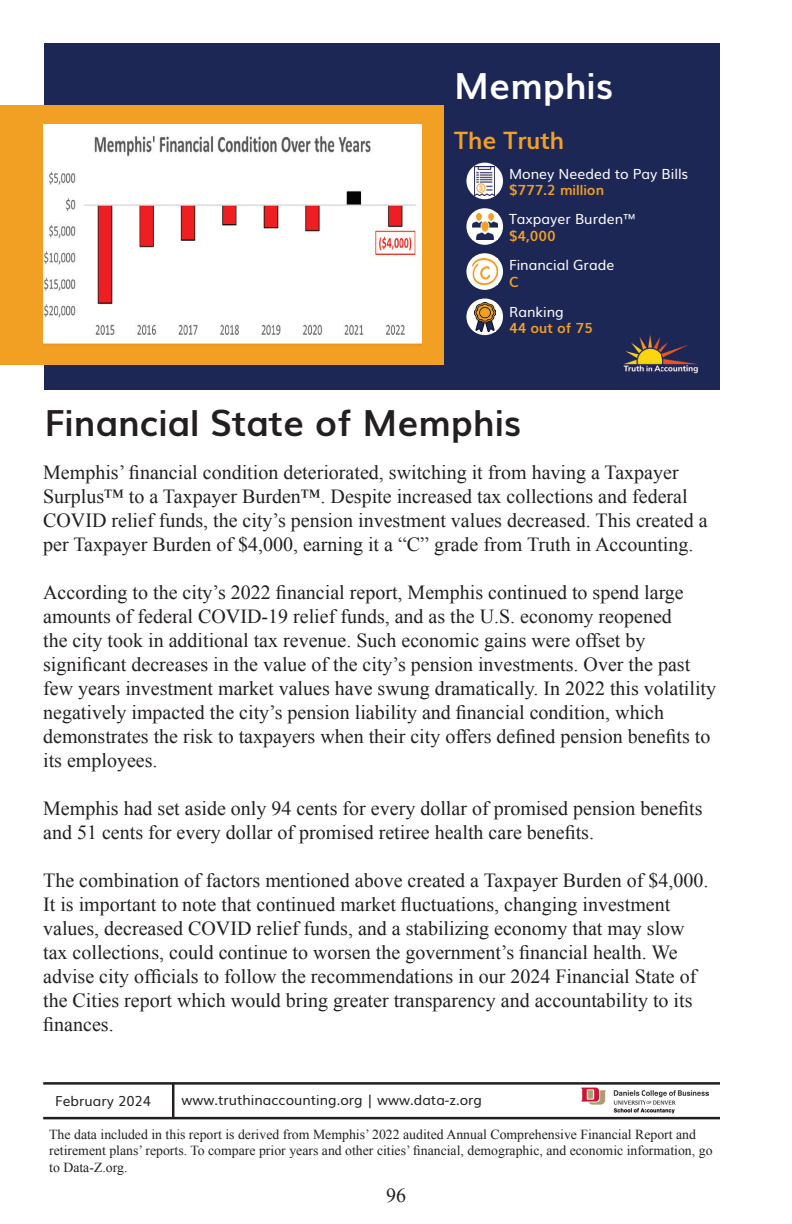
<style>
.page{position:relative;width:792px;height:1224px;background:#fff}
.page>*{position:absolute;margin:0;border:0;box-sizing:border-box;transform-origin:0 0}
.t1{font:700 36px "Muli";color:#231f20}
.t2{font:700 36px "Muli";color:#fff}
.t3{font:700 24px "Muli";color:#f2a023}
.t4{font:20px/24px "Times New Roman";color:#231f20}
.t5{font:14px "Muli";color:#fff}
.t6{font:700 14px "Muli";color:#f2a023}
.t7{font:13.8px/16.6px "Times New Roman";color:#231f20}
.t8{font:13.8px "Muli";color:#231f20}
</style>
<div class="page">
<div style="left:44px;top:43px;width:676px;height:347px;background:#1d2756"></div>
<svg style="left:466px;top:253px;width:37px;height:37px"></svg>
<svg style="left:466px;top:163px;width:37px;height:36px"></svg>
<svg style="left:466px;top:208px;width:37px;height:37px"></svg>
<img style="left:623px;top:335px;width:75px;height:39px">
<img style="left:582px;top:1088px;width:127px;height:26px">
<hr style="left:43px;top:1082px;width:677px;height:3px;background:#231f20">
<hr style="left:43px;top:1117px;width:677px;height:2px;background:#231f20">
<hr style="left:172px;top:1083px;width:2px;height:35px;background:#231f20">
<div style="left:0;top:105px;width:443px;height:260px;background:#f2a023"></div>
<img style="left:475px;top:166px;width:20px;height:29px">
<img style="left:472px;top:259px;width:25px;height:25px">
<img style="left:472px;top:214px;width:25px;height:25px">
<div style="left:466px;top:299px;width:37px;height:36px;background:#fff;border-radius:50%"></div>
<img style="left:474px;top:302px;width:21px;height:30px">
<img style="left:43px;top:124px;width:378px;height:221px">
<h1 class="t2" style="left:454px;top:57px;width:160px">Memphis</h1>
<p class="t3" style="left:454px;top:121px;width:111px">The Truth</p>
<p class="t5" style="left:509px;top:162px;width:181px">Money Needed to Pay Bills</p>
<p class="t6" style="left:509px;top:179px;width:97px">$777.2 million</p>
<p class="t5" style="left:509px;top:208px;width:129px">Taxpayer Burden™</p>
<p class="t6" style="left:509px;top:225px;width:48px">$4,000</p>
<p class="t5" style="left:509px;top:254px;width:107px">Financial Grade</p>
<p class="t6" style="left:509px;top:271px;width:11px">C</p>
<p class="t5" style="left:509px;top:300px;width:56px">Ranking</p>
<p class="t6" style="left:509px;top:317px;width:85px">44 out of 75</p>
<h1 class="t1" style="left:44px;top:394px;width:478px">Financial State of Memphis</h1>
<p class="t4" style="left:43px;top:460px;width:666px">Memphis’ financial condition deteriorated, switching it from having a Taxpayer Surplus™ to a Taxpayer Burden™. Despite increased tax collections and federal COVID relief funds, the city’s pension investment values decreased. This created a per Taxpayer Burden of $4,000, earning it a “C” grade from Truth in Accounting.</p>
<p class="t4" style="left:43px;top:580px;width:674px">According to the city’s 2022 financial report, Memphis continued to spend large amounts of federal COVID-19 relief funds, and as the U.S. economy reopened<br>the city took in additional tax revenue. Such economic gains were offset by significant decreases in the value of the city’s pension investments. Over the past few years investment market values have swung dramatically. In 2022 this volatility negatively impacted the city’s pension liability and financial condition, which demonstrates the risk to taxpayers when their city offers defined pension benefits to its employees.</p>
<p class="t4" style="left:43px;top:796px;width:661px">Memphis had set aside only 94 cents for every dollar of promised pension benefits and 51 cents for every dollar of promised retiree health care benefits.</p>
<p class="t4" style="left:43px;top:868px;width:667px">The combination of factors mentioned above created a Taxpayer Burden of $4,000.<br>It is important to note that continued market fluctuations, changing investment values, decreased COVID relief funds, and a stabilizing economy that may slow tax collections, could continue to worsen the government’s financial health. We advise city officials to follow the recommendations in our 2024 Financial State of the Cities report which would bring greater transparency and accountability to its finances.</p>
<p class="t8" style="left:55px;top:1090px;width:98px">February 2024</p>
<p class="t8" style="left:181px;top:1089px;width:302px">www.truthinaccounting.org | www.data-z.org</p>
<p class="t7" style="left:49px;top:1126px;width:665px">The data included in this report is derived from Memphis’ 2022 audited Annual Comprehensive Financial Report and retirement plans’ reports. To compare prior years and other cities’ financial, demographic, and economic information, go to Data-Z.org.</p>
<p class="t4" style="left:386px;top:1183px;width:21px">96</p>
</div>
